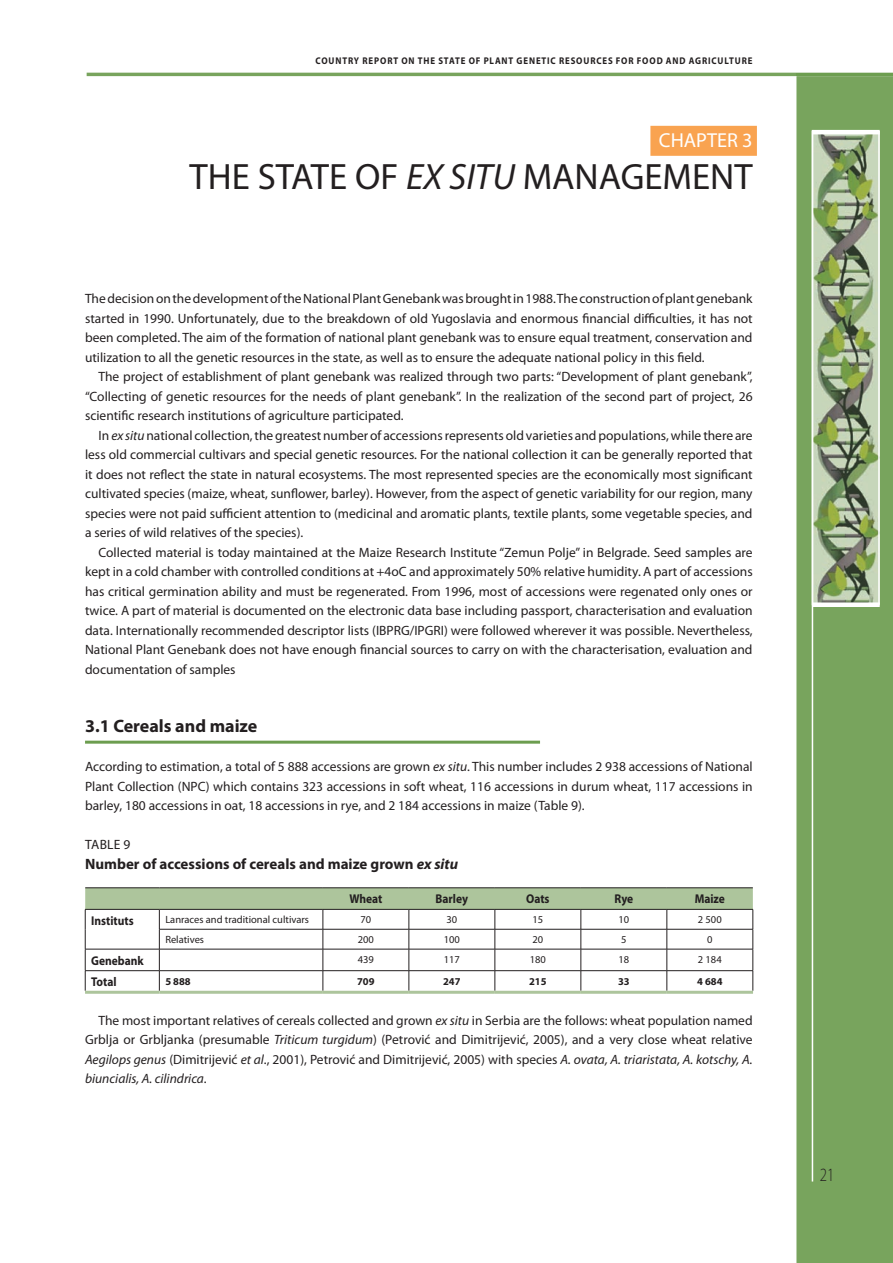
<style>
.page{position:relative;width:893px;height:1263px;background:#fff}
.page>*{position:absolute;margin:0;border:0;box-sizing:border-box;transform-origin:0 0}
.t1{font:36.75px "Myriad Pro";color:#231f20}
.t2{font:20.25px "Myriad Pro";color:#fff}
.t3{font:300 18.75px "Myriad Pro";color:#231f20;scale:.8 1}
.t4{font:700 18px "Myriad Pro";color:#231f20}
.t5{font:700 15px "Myriad Pro";color:#231f20}
.t6{font:13.5px/19.5px "Myriad Pro";color:#231f20;text-align:justify}
.t7{font:700 12.75px "Myriad Pro";color:#231f20;scale:.9 1}
.t8{font:10.5px "Myriad Pro";color:#231f20}
.t9{font:700 10.5px "Myriad Pro";color:#231f20}
.t10{font:700 9.75px "Myriad Pro";letter-spacing:.1em;color:#231f20;scale:.9 1}
.s1{font-style:italic}
</style>
<div class="page">
<div style="left:796px;top:76px;width:97px;height:1187px;background:#78a45d"></div>
<img style="left:814px;top:134px;width:64px;height:468px">
<div style="left:812px;top:131px;width:68px;height:474px;border:1px solid #fff"></div>
<div style="left:813px;top:602px;width:67px;height:5px;background:#fff"></div>
<hr style="left:813px;top:130px;width:67px;height:4px;background:#fff">
<hr style="left:87px;top:73px;width:806px;height:3px;background:#78a45d">
<hr style="left:796px;top:74px;width:97px;height:2px;background:#6d9e50">
<hr style="left:812px;top:130px;width:1px;height:1051px;background:#fff">
<div style="left:650px;top:126px;width:107px;height:30px;background:#f9a350"></div>
<hr style="left:85px;top:741px;width:455px;height:3px;background:#6c9d4f">
<hr style="left:85px;top:887px;width:74px;height:1px;background:#231f20">
<hr style="left:159px;top:887px;width:164px;height:1px;background:#231f20">
<hr style="left:323px;top:887px;width:86px;height:1px;background:#231f20">
<hr style="left:409px;top:887px;width:86px;height:1px;background:#231f20">
<hr style="left:495px;top:887px;width:86px;height:1px;background:#231f20">
<hr style="left:581px;top:887px;width:86px;height:1px;background:#231f20">
<hr style="left:667px;top:887px;width:86px;height:1px;background:#231f20">
<hr style="left:159px;top:991px;width:164px;height:3px;background:#adc59c">
<hr style="left:323px;top:991px;width:86px;height:3px;background:#adc59c">
<hr style="left:409px;top:991px;width:86px;height:3px;background:#adc59c">
<hr style="left:495px;top:991px;width:86px;height:3px;background:#adc59c">
<hr style="left:581px;top:991px;width:86px;height:3px;background:#adc59c">
<hr style="left:667px;top:991px;width:86px;height:3px;background:#adc59c">
<svg style="left:85px;top:888px;width:669px;height:103px"></svg>
<hr style="left:85px;top:991px;width:74px;height:3px;background:#adc59c">
<p class="t10" style="left:315px;top:55px;width:487px">COUNTRY REPORT ON THE STATE OF PLANT GENETIC RESOURCES FOR FOOD AND AGRICULTURE</p>
<h2 class="t2" style="left:659px;top:128px;width:95px">CHAPTER 3</h2>
<h1 class="t1" style="left:190px;top:154px;width:565px">THE STATE OF <span class="s1">EX SITU</span> MANAGEMENT</h1>
<p class="t6" style="left:85px;top:289px;width:669px">The decision on the development of the National Plant Genebank was brought in 1988. The construction of plant genebank started in 1990. Unfortunately, due to the breakdown of old Yugoslavia and enormous financial difficulties, it has not been completed. The aim of the formation of national plant genebank was to ensure equal treatment, conservation and utilization to all the genetic resources in the state, as well as to ensure the adequate national policy in this field.</p>
<p class="t6" style="left:85px;top:367px;width:669px;text-indent:14px">The project of establishment of plant genebank was realized through two parts: “Development of plant genebank”, “Collecting of genetic resources for the needs of plant genebank”. In the realization of the second part of project, 26 scientific research institutions of agriculture participated.</p>
<p class="t6" style="left:85px;top:425px;width:669px;text-indent:14px">In <span class="s1">ex situ</span> national collection, the greatest number of accessions represents old varieties and populations, while there are less old commercial cultivars and special genetic resources. For the national collection it can be generally reported that it does not reflect the state in natural ecosystems. The most represented species are the economically most significant cultivated species (maize, wheat, sunflower, barley). However, from the aspect of genetic variability for our region, many species were not paid sufficient attention to (medicinal and aromatic plants, textile plants, some vegetable species, and a series of wild relatives of the species).</p>
<p class="t6" style="left:85px;top:542px;width:669px;text-indent:14px">Collected material is today maintained at the Maize Research Institute “Zemun Polje” in Belgrade. Seed samples are kept in a cold chamber with controlled conditions at +4oC and approximately 50% relative humidity. A part of accessions has critical germination ability and must be regenerated. From 1996, most of accessions were regenated only ones or twice. A part of material is documented on the electronic data base including passport, characterisation and evaluation data. Internationally recommended descriptor lists (IBPRG/IPGRI) were followed wherever it was possible. Nevertheless, National Plant Genebank does not have enough financial sources to carry on with the characterisation, evaluation and documentation of samples</p>
<h3 class="t4" style="left:85px;top:714px;width:174px">3.1 Cereals and maize</h3>
<p class="t6" style="left:85px;top:757px;width:669px">According to estimation, a total of 5 888 accessions are grown <span class="s1">ex situ</span>. This number includes 2 938 accessions of National Plant Collection (NPC) which contains 323 accessions in soft wheat, 116 accessions in durum wheat, 117 accessions in barley, 180 accessions in oat, 18 accessions in rye, and 2 184 accessions in maize (Table 9).</p>
<p class="t6" style="left:85px;top:835px;width:47px">TABLE 9</p>
<p class="t5" style="left:85px;top:854px;width:375px">Number of accessions of cereals and maize grown <span class="s1">ex situ</span></p>
<p class="t7" style="left:349px;top:891px;width:38px">Wheat</p>
<p class="t7" style="left:436px;top:891px;width:38px">Barley</p>
<p class="t7" style="left:526px;top:891px;width:27px">Oats</p>
<p class="t7" style="left:614px;top:891px;width:22px">Rye</p>
<p class="t7" style="left:695px;top:891px;width:35px">Maize</p>
<p class="t7" style="left:91px;top:912px;width:49px">Instituts</p>
<p class="t8" style="left:165px;top:913px;width:145px">Lanraces and traditional cultivars</p>
<p class="t8" style="left:360px;top:913px;width:12px">70</p>
<p class="t8" style="left:446px;top:913px;width:12px">30</p>
<p class="t8" style="left:532px;top:913px;width:12px">15</p>
<p class="t8" style="left:618px;top:913px;width:12px">10</p>
<p class="t8" style="left:698px;top:913px;width:25px">2 500</p>
<p class="t8" style="left:165px;top:933px;width:40px">Relatives</p>
<p class="t8" style="left:358px;top:933px;width:18px">200</p>
<p class="t8" style="left:444px;top:933px;width:18px">100</p>
<p class="t8" style="left:532px;top:933px;width:12px">20</p>
<p class="t8" style="left:621px;top:933px;width:7px">5</p>
<p class="t8" style="left:707px;top:933px;width:7px">0</p>
<p class="t7" style="left:91px;top:952px;width:60px">Genebank</p>
<p class="t8" style="left:358px;top:953px;width:18px">439</p>
<p class="t8" style="left:444px;top:953px;width:18px">117</p>
<p class="t8" style="left:530px;top:953px;width:18px">180</p>
<p class="t8" style="left:618px;top:953px;width:12px">18</p>
<p class="t8" style="left:698px;top:953px;width:25px">2 184</p>
<p class="t7" style="left:91px;top:974px;width:30px">Total</p>
<p class="t9" style="left:165px;top:974px;width:27px">5 888</p>
<p class="t9" style="left:357px;top:974px;width:19px">709</p>
<p class="t9" style="left:443px;top:974px;width:19px">247</p>
<p class="t9" style="left:529px;top:974px;width:19px">215</p>
<p class="t9" style="left:618px;top:974px;width:13px">33</p>
<p class="t9" style="left:697px;top:974px;width:27px">4 684</p>
<p class="t6" style="left:85px;top:1010px;width:669px;text-indent:14px">The most important relatives of cereals collected and grown <span class="s1">ex situ</span> in Serbia are the follows: wheat population named Grblja or Grbljanka (presumable <span class="s1">Triticum turgidum</span>) (Petrović and Dimitrijević, 2005), and a very close wheat relative <span class="s1">Aegilops genus</span> (Dimitrijević <span class="s1">et al</span>., 2001), Petrović and Dimitrijević, 2005) with species <span class="s1">A. ovata, A. triaristata, A. kotschy, A. biuncialis, A. cilindrica</span>.</p>
<h3 class="t3" style="left:820px;top:1163px;width:20px">21</h3>
</div>
